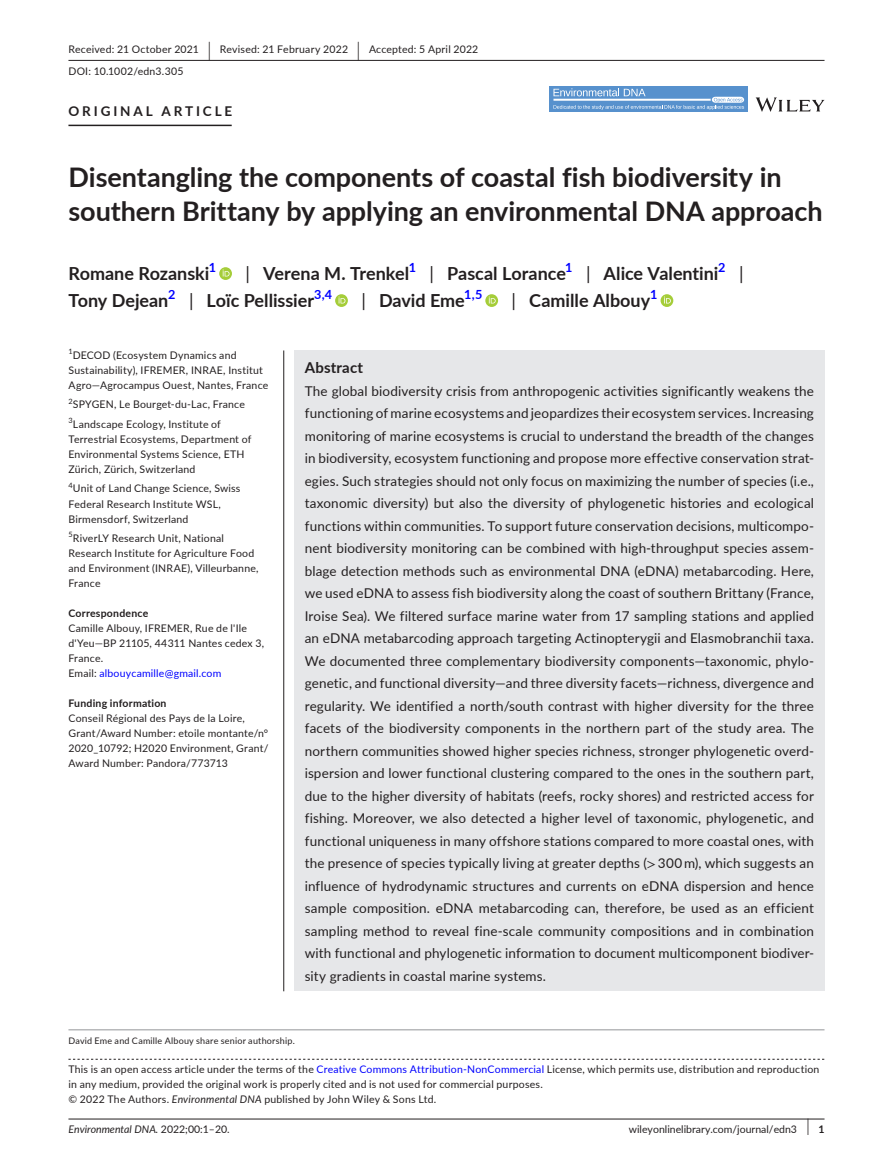
<style>
.page{position:relative;width:893px;height:1174px;background:#fff}
.page>*{position:absolute;margin:0;border:0;box-sizing:border-box;transform-origin:0 0}
.t1{font:700 27px/34.5px "Lato";color:#231f20}
.t2{font:700 18px "Lato";color:#231f20}
.t3{font:18px "Lato";color:#231f20}
.t4{font:700 15px "Lato";letter-spacing:.015em;color:#231f20}
.t5{font:13.5px/22.5px "Lato";letter-spacing:.01em;color:#231f20;text-align:justify}
.t6{font:700 13.5px "Lato";letter-spacing:.215em;color:#231f20}
.t7{font:700 12.6px "Lato";color:#00f}
.t8{font:10.5px/15px "Lato";letter-spacing:.02em;color:#231f20}
.t9{font:10.5px "Lato";color:#231f20}
.t10{font:700 10.5px "Lato";letter-spacing:.02em;color:#231f20}
.t11{font:italic 10.5px "Lato";color:#231f20}
.t12{font:9px "Lato";letter-spacing:.025em;color:#231f20}
.t13{font:7.35px "Lato";color:#231f20}
.s1{font-size:19.65px}
.s2{font-weight:400}
.s3{color:#00f}
.s4{font-family:"STIX"}
.s5{font-style:italic}
.s6{font-style:normal}
.s7{font-size:17.4px}
.s8{font-weight:700}
</style>
<div class="page">
<hr style="left:68px;top:1118px;width:756px;height:1px;background:#231f20">
<svg style="left:756px;top:97px;width:68px;height:15px"></svg>
<div style="left:549px;top:86px;width:199px;height:26px;background:#5791cd"></div>
<svg style="left:553px;top:88px;width:191px;height:22px"></svg>
<hr style="left:68px;top:60px;width:756px;height:1px;background:#231f20">
<hr style="left:68px;top:125px;width:164px;height:1px;background:#231f20">
<svg style="left:219px;top:267px;width:13px;height:13px"></svg>
<svg style="left:223px;top:269px;width:7px;height:7px"></svg>
<svg style="left:335px;top:294px;width:13px;height:13px"></svg>
<svg style="left:339px;top:296px;width:6px;height:7px"></svg>
<svg style="left:485px;top:294px;width:13px;height:13px"></svg>
<svg style="left:489px;top:296px;width:7px;height:7px"></svg>
<svg style="left:661px;top:294px;width:12px;height:13px"></svg>
<svg style="left:664px;top:296px;width:7px;height:7px"></svg>
<div style="left:294px;top:350px;width:530px;height:641px;background:#e6e7e9"></div>
<hr style="left:283px;top:350px;width:1px;height:641px;background:#231f20">
<svg style="left:68px;top:1058px;width:756px;height:1px"></svg>
<hr style="left:68px;top:1029px;width:756px;height:1px;background:#939598">
<p class="t8" style="left:68px;top:38px;width:411px;line-height:21.8px">Received: 21 October 2021 <span class="s1">|</span> Revised: 21 February 2022 <span class="s1">|</span> Accepted: 5 April 2022<br>DOI: 10.1002/edn3.305</p>
<p class="t6" style="left:68px;top:101px;width:165px">ORIGINAL ARTICLE</p>
<h1 class="t1" style="left:68px;top:159px;width:756px">Disentangling the components of coastal fish biodiversity in southern Brittany by applying an environmental DNA approach</h1>
<h2 class="t2" style="left:68px;top:260px;width:143px">Romane Rozanski</h2>
<p class="t7" style="left:209px;top:258px;width:9px">1</p>
<h2 class="t2" style="left:245px;top:260px;width:165px"><span class="s2">|</span> Verena M. Trenkel</h2>
<p class="t7" style="left:409px;top:258px;width:9px">1</p>
<h2 class="t2" style="left:430px;top:260px;width:138px"><span class="s2">|</span> Pascal Lorance</h2>
<p class="t7" style="left:565px;top:258px;width:9px">1</p>
<h2 class="t2" style="left:586px;top:260px;width:134px"><span class="s2">|</span> Alice Valentini</h2>
<p class="t7" style="left:718px;top:258px;width:9px">2</p>
<h2 class="t3" style="left:739px;top:260px;width:6px">|</h2>
<h2 class="t2" style="left:68px;top:287px;width:101px">Tony Dejean</h2>
<p class="t7" style="left:168px;top:285px;width:9px">2</p>
<h2 class="t2" style="left:189px;top:287px;width:127px"><span class="s2">|</span> Loïc Pellissier</h2>
<p class="t7" style="left:314px;top:285px;width:19px">3,4</p>
<h2 class="t2" style="left:361px;top:287px;width:105px"><span class="s2">|</span> David Eme</h2>
<p class="t7" style="left:464px;top:285px;width:20px">1,5</p>
<h2 class="t2" style="left:512px;top:287px;width:140px"><span class="s2">|</span> Camille Albouy</h2>
<p class="t7" style="left:650px;top:285px;width:9px">1</p>
<p class="t13" style="left:68px;top:346px;width:6px">1</p>
<p class="t8" style="left:68px;top:347px;width:201px;text-indent:4px">DECOD (Ecosystem Dynamics and<br>Sustainability), IFREMER, INRAE, Institut<br>Agro—Agrocampus Ouest, Nantes, France</p>
<p class="t13" style="left:68px;top:396px;width:6px">2</p>
<p class="t8" style="left:68px;top:394px;width:178px;line-height:19.5px;text-indent:4px">SPYGEN, Le Bourget-du-Lac, France<br><sup>3</sup>Landscape Ecology, Institute of</p>
<p class="t8" style="left:68px;top:431px;width:184px">Terrestrial Ecosystems, Department of<br>Environmental Systems Science, ETH<br>Zürich, Zürich, Switzerland</p>
<p class="t8" style="left:68px;top:481px;width:174px"><sup>4</sup>Unit of Land Change Science, Swiss<br>Federal Research Institute WSL,<br>Birmensdorf, Switzerland</p>
<p class="t8" style="left:68px;top:530px;width:192px"><sup>5</sup>RiverLY Research Unit, National<br>Research Institute for Agriculture Food and Environment (INRAE), Villeurbanne,<br>France</p>
<p class="t10" style="left:68px;top:605px;width:81px">Correspondence</p>
<p class="t8" style="left:68px;top:620px;width:197px">Camille Albouy, IFREMER, Rue de l'Ile d'Yeu—BP 21105, 44311 Nantes cedex 3,<br>France.<br>Email: <span class="s3">albouycamille@gmail.com</span></p>
<p class="t10" style="left:68px;top:695px;width:100px">Funding information</p>
<p class="t8" style="left:68px;top:710px;width:202px">Conseil Régional des Pays de la Loire, Grant/Award Number: etoile montante/n° 2020_10792; H2020 Environment, Grant/ Award Number: Pandora/773713</p>
<p class="t4" style="left:305px;top:356px;width:60px">Abstract</p>
<p class="t5" style="left:305px;top:379px;width:511px">The global biodiversity crisis from anthropogenic activities significantly weakens the functioning of marine ecosystems and jeopardizes their ecosystem services. Increasing monitoring of marine ecosystems is crucial to understand the breadth of the changes in biodiversity, ecosystem functioning and propose more effective conservation strat&shy;egies. Such strategies should not only focus on maximizing the number of species (i.e., taxonomic diversity) but also the diversity of phylogenetic histories and ecological functions within communities. To support future conservation decisions, multicompo&shy;nent biodiversity monitoring can be combined with high-throughput species assem&shy;blage detection methods such as environmental DNA (eDNA) metabarcoding. Here, we used eDNA to assess fish biodiversity along the coast of southern Brittany (France, Iroise Sea). We filtered surface marine water from 17 sampling stations and applied an eDNA metabarcoding approach targeting Actinopterygii and Elasmobranchii taxa.<br>We documented three complementary biodiversity components—taxonomic, phylo&shy;genetic, and functional diversity—and three diversity facets—richness, divergence and regularity. We identified a north/south contrast with higher diversity for the three facets of the biodiversity components in the northern part of the study area. The northern communities showed higher species richness, stronger phylogenetic overd&shy;ispersion and lower functional clustering compared to the ones in the southern part, due to the higher diversity of habitats (reefs, rocky shores) and restricted access for fishing. Moreover, we also detected a higher level of taxonomic, phylogenetic, and functional uniqueness in many offshore stations compared to more coastal ones, with the presence of species typically living at greater depths (<span class="s4">&gt;</span> 300 m), which suggests an influence of hydrodynamic structures and currents on eDNA dispersion and hence sample composition. eDNA metabarcoding can, therefore, be used as an efficient sampling method to reveal fine-scale community compositions and in combination with functional and phylogenetic information to document multicomponent biodiver&shy;sity gradients in coastal marine systems.</p>
<p class="t12" style="left:68px;top:1034px;width:228px">David Eme and Camille Albouy share senior authorship.</p>
<p class="t8" style="left:68px;top:1061px;width:752px">This is an open access article under the terms of the <span class="s3">Creative Commons Attribution-NonCommercial</span> License, which permits use, distribution and reproduction in any medium, provided the original work is properly cited and is not used for commercial purposes.<br>© 2022 The Authors. <span class="s5">Environmental DNA</span> published by John Wiley &amp; Sons Ltd.</p>
<p class="t11" style="left:68px;top:1121px;width:163px">Environmental DNA. <span class="s6">2022;00:1–20.</span></p>
<p class="t9" style="left:629px;top:1121px;width:197px">wileyonlinelibrary.com/journal/edn3 <span class="s7">|</span> <span class="s8">1</span></p>
</div>
